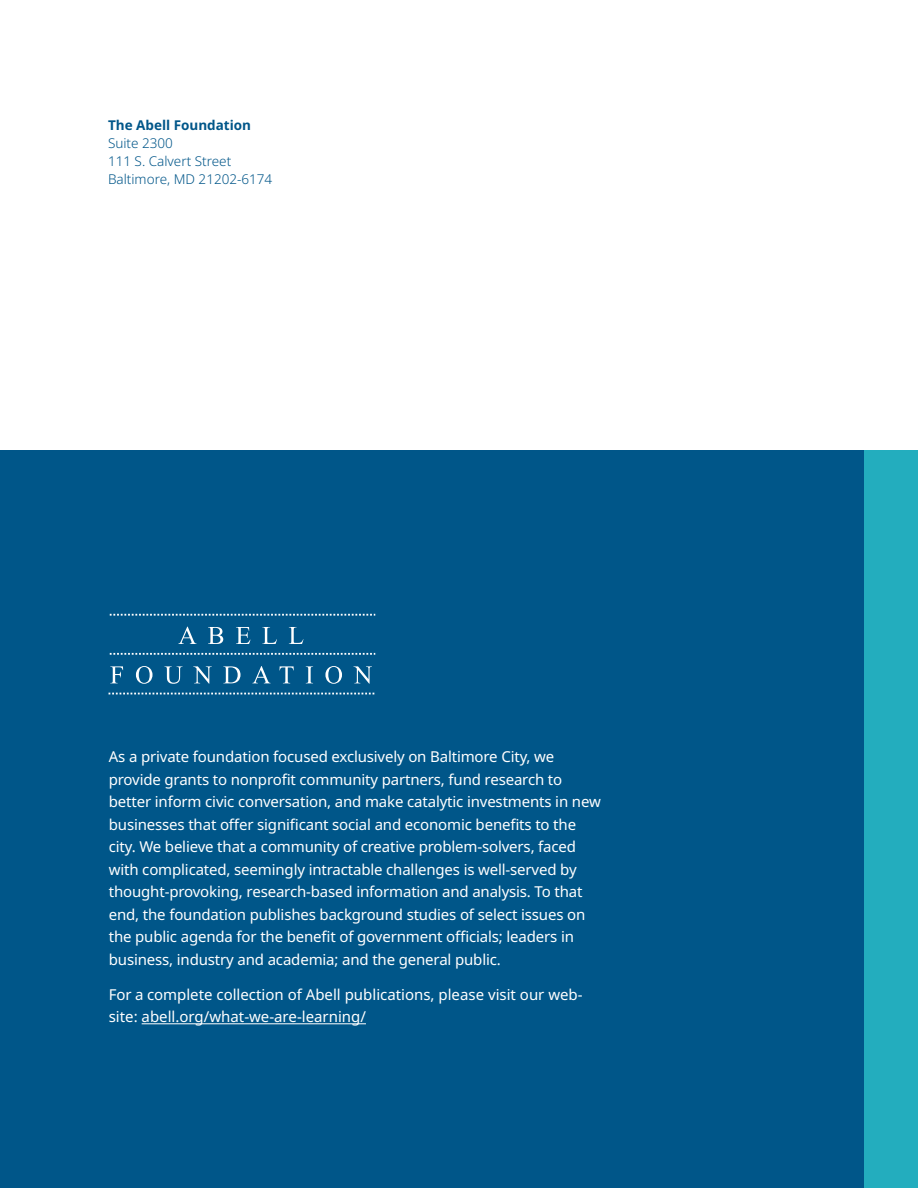
<style>
.page{position:relative;width:918px;height:1188px;background:#fff}
.page>*{position:absolute;margin:0;border:0;box-sizing:border-box;transform-origin:0 0}
.t1{font:15px/22.5px "Noto Sans";letter-spacing:-.01em;color:#fff}
.t2{font:300 13.5px/18px "Noto Sans";color:#005689}
.t3{font:700 13.5px "Noto Sans";color:#005689}
</style>
<div class="page">
<div style="left:0;top:446px;width:896px;height:742px;background:#005689"></div>
<hr style="left:142px;top:1023px;width:224px;height:1px;background:#fff">
<div style="left:864px;top:450px;width:54px;height:738px;background:#23adbe"></div>
<div style="left:0;top:0;width:918px;height:450px;background:#fff"></div>
<svg style="left:178px;top:627px;width:19px;height:17px"></svg>
<svg style="left:208px;top:627px;width:15px;height:17px"></svg>
<svg style="left:236px;top:627px;width:15px;height:17px"></svg>
<svg style="left:262px;top:627px;width:15px;height:17px"></svg>
<svg style="left:289px;top:627px;width:14px;height:17px"></svg>
<svg style="left:110px;top:666px;width:13px;height:17px"></svg>
<svg style="left:136px;top:666px;width:17px;height:18px"></svg>
<svg style="left:164px;top:666px;width:19px;height:18px"></svg>
<svg style="left:193px;top:666px;width:19px;height:18px"></svg>
<svg style="left:223px;top:666px;width:18px;height:17px"></svg>
<svg style="left:252px;top:666px;width:19px;height:17px"></svg>
<svg style="left:279px;top:666px;width:15px;height:17px"></svg>
<svg style="left:306px;top:666px;width:7px;height:17px"></svg>
<svg style="left:325px;top:666px;width:17px;height:18px"></svg>
<svg style="left:353px;top:666px;width:19px;height:18px"></svg>
<svg style="left:110px;top:614px;width:265px;height:2px"></svg>
<svg style="left:110px;top:653px;width:265px;height:2px"></svg>
<svg style="left:109px;top:693px;width:265px;height:1px"></svg>
<p class="t3" style="left:108px;top:117px;width:145px">The Abell Foundation</p>
<p class="t2" style="left:108px;top:134px;width:166px">Suite 2300<br>111 S. Calvert Street<br>Baltimore, MD 21202-6174</p>
<p class="t1" style="left:109px;top:746px;width:493px">As a private foundation focused exclusively on Baltimore City, we provide grants to nonprofit community partners, fund research to better inform civic conversation, and make catalytic investments in new businesses that offer significant social and economic benefits to the city. We believe that a community of creative problem-solvers, faced with complicated, seemingly intractable challenges is well-served by thought-provoking, research-based information and analysis. To that end, the foundation publishes background studies of select issues on the public agenda for the benefit of government officials; leaders in business, industry and academia; and the general public.</p>
<p class="t1" style="left:109px;top:983px;width:475px">For a complete collection of Abell publications, please visit our web&shy;site: abell.org/what-we-are-learning/</p>
</div>
